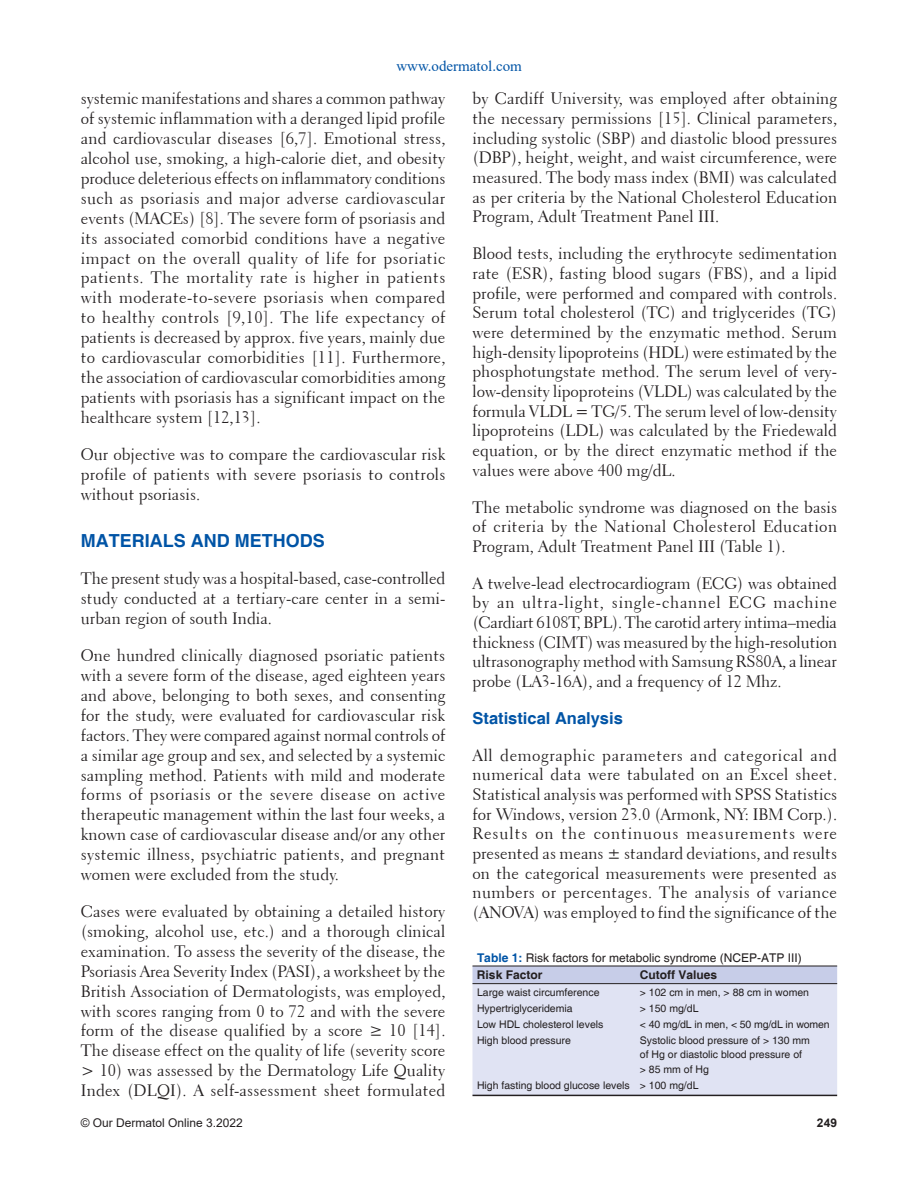
<style>
.page{position:relative;width:918px;height:1188px;background:#fff}
.page>*{position:absolute;margin:0;border:0;box-sizing:border-box;transform-origin:0 0}
.t1{font:700 18px "Helvetica";color:#0054a6}
.t2{font:16.5px/20px "Transitional 521 BT Roman A";color:#231f20;text-align:justify}
.t3{font:700 16.5px "Helvetica";color:#0054a6}
.t4{font:15px "Times New Roman";color:#0054a6}
.t5{font:12px/17.2px "Helvetica";color:#231f20}
.t6{font:12px "Arial";color:#231f20}
.t7{font:700 12px "Helvetica";color:#231f20}
.t8{font:700 12px "Arial";color:#231f20}
.t9{font:10.5px/14.4px "Helvetica";color:#231f20}
.s1{font-weight:700;color:#0054a6}
.s2{font-weight:700}
</style>
<div class="page">
<svg style="left:472px;top:967px;width:365px;height:128px;background:#dcdff0"></svg>
<hr style="left:472px;top:1095px;width:163px;height:1px;background:#231f20">
<hr style="left:635px;top:1095px;width:202px;height:1px;background:#231f20">
<hr style="left:472px;top:983px;width:365px;height:1px;background:#231f20">
<hr style="left:472px;top:966px;width:163px;height:1px;background:#231f20">
<hr style="left:635px;top:966px;width:202px;height:1px;background:#231f20">
<p class="t4" style="left:396px;top:58px;width:127px">www.odermatol.com</p>
<p class="t2" style="left:81px;top:89px;width:366px">systemic manifestations and shares a common pathway of systemic inflammation with a deranged lipid profile and cardiovascular diseases [6,7]. Emotional stress, alcohol use, smoking, a high-calorie diet, and obesity produce deleterious effects on inflammatory conditions such as psoriasis and major adverse cardiovascular events (MACEs) [8]. The severe form of psoriasis and its associated comorbid conditions have a negative impact on the overall quality of life for psoriatic patients. The mortality rate is higher in patients with moderate-to-severe psoriasis when compared to healthy controls [9,10]. The life expectancy of patients is decreased by approx. five years, mainly due to cardiovascular comorbidities [11]. Furthermore, the association of cardiovascular comorbidities among patients with psoriasis has a significant impact on the healthcare system [12,13].</p>
<p class="t2" style="left:81px;top:444px;width:366px">Our objective was to compare the cardiovascular risk profile of patients with severe psoriasis to controls without psoriasis.</p>
<p class="t1" style="left:81px;top:531px;width:245px">MATERIALS AND METHODS</p>
<p class="t2" style="left:81px;top:569px;width:366px">The present study was a hospital-based, case-controlled study conducted at a tertiary-care center in a semi&shy;urban region of south India.</p>
<p class="t2" style="left:81px;top:646px;width:366px">One hundred clinically diagnosed psoriatic patients with a severe form of the disease, aged eighteen years and above, belonging to both sexes, and consenting for the study, were evaluated for cardiovascular risk factors. They were compared against normal controls of a similar age group and sex, and selected by a systemic sampling method. Patients with mild and moderate forms of psoriasis or the severe disease on active therapeutic management within the last four weeks, a known case of cardiovascular disease and/or any other systemic illness, psychiatric patients, and pregnant women were excluded from the study.</p>
<p class="t2" style="left:81px;top:902px;width:366px">Cases were evaluated by obtaining a detailed history (smoking, alcohol use, etc.) and a thorough clinical examination. To assess the severity of the disease, the Psoriasis Area Severity Index (PASI), a worksheet by the British Association of Dermatologists, was employed, with scores ranging from 0 to 72 and with the severe form of the disease qualified by a score ≥ 10 [14].<br>The disease effect on the quality of life (severity score &gt; 10) was assessed by the Dermatology Life Quality Index (DLQI). A self-assessment sheet formulated</p>
<p class="t2" style="left:473px;top:89px;width:366px">by Cardiff University, was employed after obtaining the necessary permissions [15]. Clinical parameters, including systolic (SBP) and diastolic blood pressures (DBP), height, weight, and waist circumference, were measured. The body mass index (BMI) was calculated as per criteria by the National Cholesterol Education Program, Adult Treatment Panel III.</p>
<p class="t2" style="left:473px;top:244px;width:366px">Blood tests, including the erythrocyte sedimentation rate (ESR), fasting blood sugars (FBS), and a lipid profile, were performed and compared with controls.<br>Serum total cholesterol (TC) and triglycerides (TG) were determined by the enzymatic method. Serum high-density lipoproteins (HDL) were estimated by the phosphotungstate method. The serum level of very&shy;low-density lipoproteins (VLDL) was calculated by the formula VLDL = TG/5. The serum level of low-density lipoproteins (LDL) was calculated by the Friedewald equation, or by the direct enzymatic method if the values were above 400 mg/dL.</p>
<p class="t2" style="left:473px;top:497px;width:366px">The metabolic syndrome was diagnosed on the basis of criteria by the National Cholesterol Education Program, Adult Treatment Panel III (Table 1).</p>
<p class="t2" style="left:473px;top:573px;width:366px">A twelve-lead electrocardiogram (ECG) was obtained by an ultra-light, single-channel ECG machine (Cardiart 6108T, BPL). The carotid artery intima–media thickness (CIMT) was measured by the high-resolution ultrasonography method with Samsung RS80A, a linear probe (LA3-16A), and a frequency of 12 Mhz.</p>
<p class="t3" style="left:472px;top:709px;width:152px">Statistical Analysis</p>
<p class="t2" style="left:472px;top:745px;width:366px">All demographic parameters and categorical and numerical data were tabulated on an Excel sheet.<br>Statistical analysis was performed with SPSS Statistics for Windows, version 23.0 (Armonk, NY: IBM Corp.).<br>Results on the continuous measurements were presented as means ± standard deviations, and results on the categorical measurements were presented as numbers or percentages. The analysis of variance (ANOVA) was employed to find the significance of the</p>
<p class="t5" style="left:477px;top:949px;width:326px"><span class="s1">Table 1:</span> Risk factors for metabolic syndrome (NCEP-ATP III)<br><span class="s2">Risk Factor</span></p>
<p class="t7" style="left:640px;top:968px;width:79px">Cutoff Values</p>
<p class="t9" style="left:477px;top:985px;width:124px">Large waist circumference</p>
<p class="t9" style="left:640px;top:985px;width:171px">&gt; 102 cm in men, &gt; 88 cm in women</p>
<p class="t9" style="left:477px;top:1001px;width:97px">Hypertriglyceridemia</p>
<p class="t9" style="left:640px;top:1001px;width:60px">&gt; 150 mg/dL</p>
<p class="t9" style="left:477px;top:1017px;width:128px">Low HDL cholesterol levels</p>
<p class="t9" style="left:640px;top:1017px;width:192px">&lt; 40 mg/dL in men, &lt; 50 mg/dL in women</p>
<p class="t9" style="left:477px;top:1033px;width:95px">High blood pressure</p>
<p class="t9" style="left:640px;top:1033px;width:172px">Systolic blood pressure of &gt; 130 mm of Hg or diastolic blood pressure of &gt; 85 mm of Hg</p>
<p class="t9" style="left:477px;top:1078px;width:223px">High fasting blood glucose levels &gt; 100 mg/dL</p>
<p class="t6" style="left:81px;top:1116px;width:164px">© Our Dermatol Online 3.2022</p>
<p class="t8" style="left:817px;top:1116px;width:22px">249</p>
</div>
